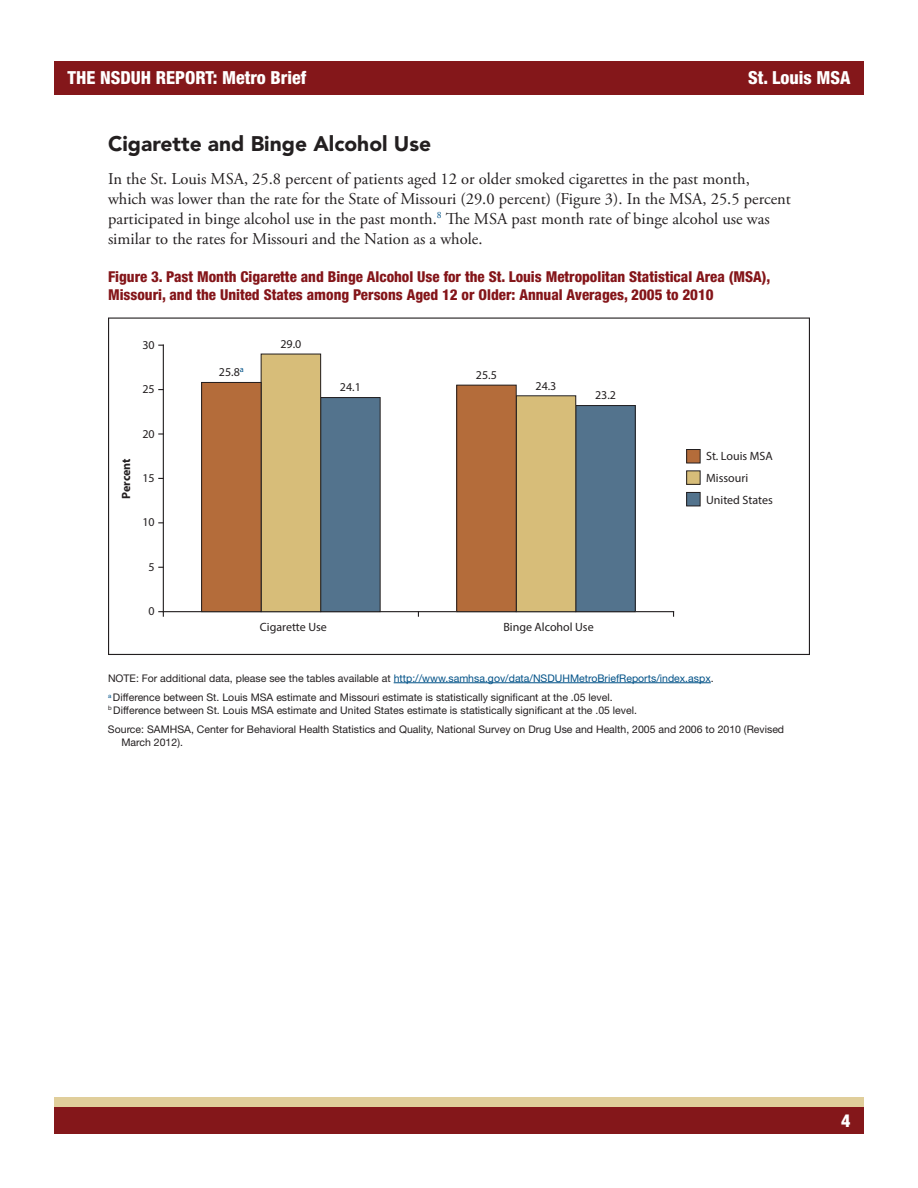
<style>
.page{position:relative;width:918px;height:1188px;background:#fff}
.page>*{position:absolute;margin:0;border:0;box-sizing:border-box;transform-origin:0 0}
.t1{font:900 21px "Avenir LT Std";color:#231f20}
.t2{font:800 condensed 18px "Helvetica Neue LT Std";color:#fff}
.t3{font:16.5px/19.8px "Adobe Garamond Pro";color:#231f20}
.t4{font:800 condensed 15px/18px "Helvetica Neue LT Std";color:#841519}
.t5{font:12px/22px "Myriad Pro";color:#231f20}
.t6{font:700 12px "Myriad Pro";letter-spacing:-.005em;color:#231f20}
.t7{font:10.5px/19.4px "Helvetica Neue LT Std";color:#231f20}
.s1{color:#005187}
</style>
<div class="page">
<div style="left:54px;top:61px;width:810px;height:33px;background:#84171a"></div>
<div style="left:54px;top:1097px;width:810px;height:10px;background:#e0ce9b"></div>
<div style="left:54px;top:1107px;width:810px;height:27px;background:#84171a"></div>
<hr style="left:394px;top:683px;width:317px;height:1px;background:#005187">
<svg style="left:108px;top:318px;width:702px;height:337px"></svg>
<hr style="left:163px;top:611px;width:511px;height:1px;background:#231f20">
<hr style="left:163px;top:345px;width:1px;height:267px;background:#231f20">
<div style="left:321px;top:398px;width:59px;height:214px;background:#53738d"></div>
<div style="left:576px;top:406px;width:59px;height:206px;background:#53738d"></div>
<div style="left:575px;top:405px;width:61px;height:207px;border:1px solid #231f20"></div>
<div style="left:261px;top:354px;width:60px;height:258px;background:#d7bd79"></div>
<div style="left:261px;top:354px;width:60px;height:258px;border:1px solid #231f20"></div>
<div style="left:516px;top:396px;width:60px;height:216px;background:#d7bd79"></div>
<div style="left:516px;top:395px;width:60px;height:217px;border:1px solid #231f20"></div>
<div style="left:202px;top:382px;width:59px;height:230px;background:#b46c3a"></div>
<div style="left:201px;top:382px;width:61px;height:230px;border:1px solid #231f20"></div>
<div style="left:457px;top:385px;width:59px;height:227px;background:#b46c3a"></div>
<div style="left:456px;top:385px;width:61px;height:227px;border:1px solid #231f20"></div>
<svg style="left:159px;top:611px;width:5px;height:5px"></svg>
<div style="left:687px;top:450px;width:13px;height:13px;background:#b46c3a"></div>
<div style="left:686px;top:449px;width:15px;height:14px;border:1px solid #231f20"></div>
<div style="left:687px;top:471px;width:13px;height:13px;background:#d7bd79"></div>
<div style="left:686px;top:470px;width:15px;height:15px;border:1px solid #231f20"></div>
<div style="left:687px;top:492px;width:13px;height:14px;background:#53738d"></div>
<div style="left:686px;top:492px;width:15px;height:14px;border:1px solid #231f20"></div>
<h2 class="t2" style="left:68px;top:67px;width:240px">THE NSDUH REPORT: Metro Brief</h2>
<h2 class="t2" style="left:748px;top:67px;width:104px">St. Louis MSA</h2>
<h1 class="t1" style="left:108px;top:131px;width:325px">Cigarette and Binge Alcohol Use</h1>
<p class="t3" style="left:108px;top:170px;width:684px">In the St. Louis MSA, 25.8 percent of patients aged 12 or older smoked cigarettes in the past month, which was lower than the rate for the State of Missouri (29.0 percent) (Figure 3). In the MSA, 25.5 percent participated in binge alcohol use in the past month.<sup>8</sup> The MSA past month rate of binge alcohol use was similar to the rates for Missouri and the Nation as a whole.</p>
<p class="t4" style="left:108px;top:267px;width:664px">Figure 3. Past Month Cigarette and Binge Alcohol Use for the St. Louis Metropolitan Statistical Area (MSA),<br>Missouri, and the United States among Persons Aged 12 or Older: Annual Averages, 2005 to 2010</p>
<p class="t5" style="left:142px;top:333px;width:14px">30</p>
<p class="t5" style="left:142px;top:378px;width:14px">25</p>
<p class="t6" style="left:118px;top:499px;width:42px;rotate:-90deg">Percent</p>
<p class="t5" style="left:142px;top:422px;width:14px">20</p>
<p class="t5" style="left:142px;top:467px;width:14px">15</p>
<p class="t5" style="left:142px;top:511px;width:14px">10</p>
<p class="t5" style="left:148px;top:556px;width:8px">5</p>
<p class="t5" style="left:148px;top:600px;width:8px">0</p>
<p class="t5" style="left:219px;top:361px;width:26px">25.8<sup>a</sup></p>
<p class="t5" style="left:280px;top:332px;width:22px">29.0</p>
<p class="t5" style="left:340px;top:376px;width:22px">24.1</p>
<p class="t5" style="left:260px;top:616px;width:68px">Cigarette Use</p>
<p class="t5" style="left:476px;top:364px;width:22px">25.5</p>
<p class="t5" style="left:536px;top:374px;width:22px">24.3</p>
<p class="t5" style="left:595px;top:384px;width:22px">23.2</p>
<p class="t5" style="left:503px;top:616px;width:92px">Binge Alcohol Use</p>
<p class="t5" style="left:706px;top:445px;width:68px">St. Louis MSA<br>Missouri<br>United States</p>
<p class="t7" style="left:108px;top:668px;width:607px">NOTE: For additional data, please see the tables available at <span class="s1">http://www.samhsa.gov/data/NSDUHMetroBriefReports/index.aspx</span>. <sup>a</sup> Difference between St. Louis MSA estimate and Missouri estimate is statistically significant at the .05 level.</p>
<p class="t7" style="left:108px;top:700px;width:678px"><sup>b</sup> Difference between St. Louis MSA estimate and United States estimate is statistically significant at the .05 level.<br>Source: SAMHSA, Center for Behavioral Health Statistics and Quality, National Survey on Drug Use and Health, 2005 and 2006 to 2010 (Revised</p>
<p class="t7" style="left:122px;top:732px;width:63px">March 2012).</p>
<h2 class="t2" style="left:841px;top:1109px;width:11px">4</h2>
</div>
